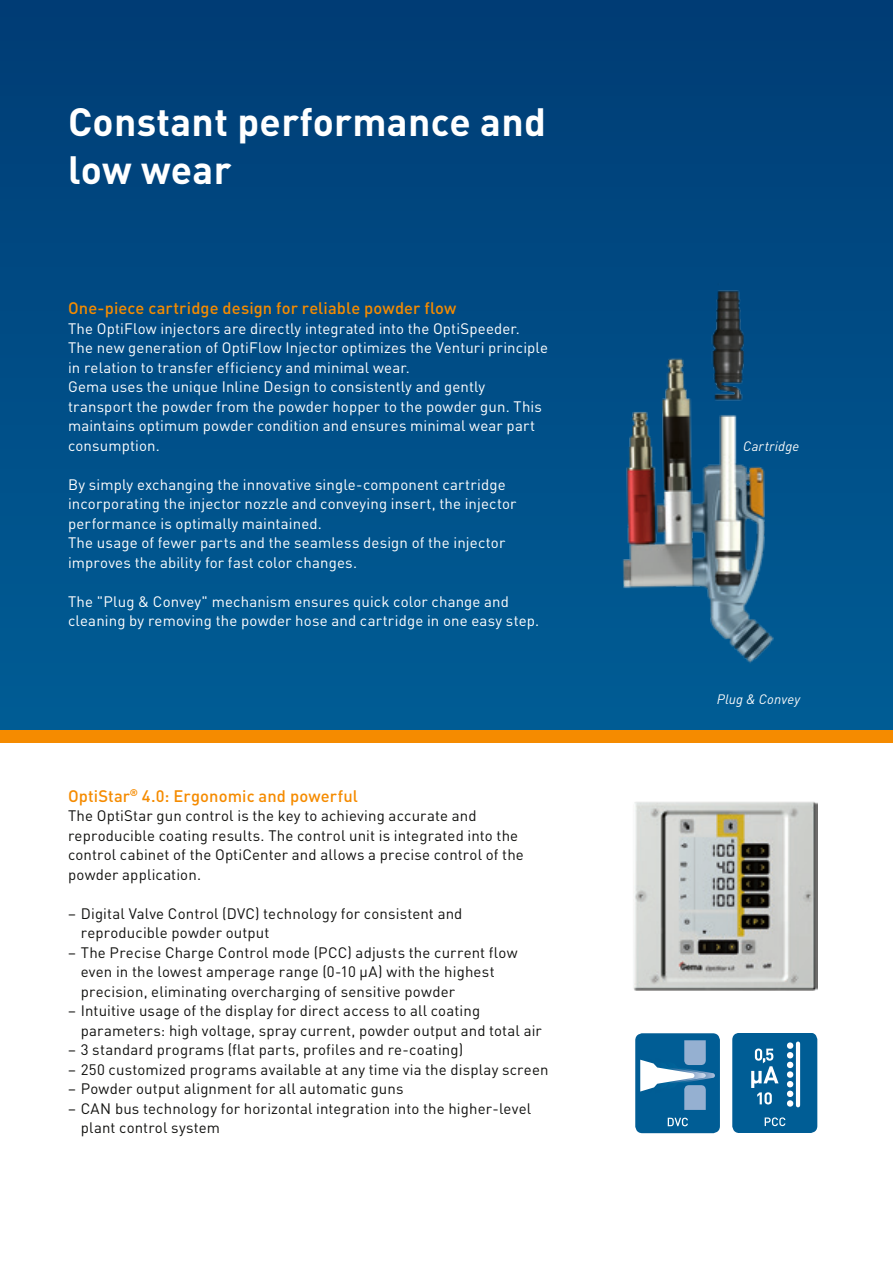
<style>
.page{position:relative;width:893px;height:1263px;background:#fff}
.page>*{position:absolute;margin:0;border:0;box-sizing:border-box;transform-origin:0 0}
.t1{font:700 39px/48px "DIN Pro";letter-spacing:.01em;color:#fff}
.t2{font:500 16.5px "DIN Pro";letter-spacing:.005em;color:#f58b00}
.t3{font:15px/19.5px "DIN Pro";letter-spacing:.01em;color:#11110f}
.t4{font:15px/19.5px "DIN Pro";letter-spacing:.01em;color:#fff}
.t5{font:italic 13.5px "DIN Pro";letter-spacing:.015em;color:#fbfbfb}
</style>
<div class="page">
<div style="left:0;top:0;width:893px;height:737px;background:linear-gradient(to bottom,#003c75,#005d96)"></div>
<div style="left:0;top:730px;width:893px;height:13px;background:#f58b00"></div>
<img style="left:633px;top:802px;width:185px;height:188px">
<div style="left:635px;top:1033px;width:85px;height:100px;background:#005d95;border-radius:7px"></div>
<svg style="left:640px;top:1040px;width:75px;height:70px"></svg>
<svg style="left:668px;top:1118px;width:20px;height:8px"></svg>
<div style="left:732px;top:1033px;width:85px;height:99px;background:#005d95;border-radius:7px"></div>
<svg style="left:751px;top:1048px;width:27px;height:56px"></svg>
<svg style="left:787px;top:1042px;width:7px;height:65px"></svg>
<hr style="left:796px;top:1043px;width:4px;height:62px;background:#fff">
<svg style="left:765px;top:1117px;width:20px;height:9px"></svg>
<img style="left:585px;top:263px;width:199px;height:423px">
<h1 class="t1" style="left:68px;top:93px;width:479px">Constant performance and low wear</h1>
<p class="t2" style="left:68px;top:295px;width:390px">One-piece cartridge design for reliable powder flow</p>
<p class="t4" style="left:68px;top:317px;width:482px">The OptiFlow injectors are directly integrated into the OptiSpeeder.<br>The new generation of OptiFlow Injector optimizes the Venturi principle in relation to transfer efficiency and minimal wear.<br>Gema uses the unique Inline Design to consistently and gently transport the powder from the powder hopper to the powder gun. This maintains optimum powder condition and ensures minimal wear part consumption.</p>
<p class="t4" style="left:68px;top:473px;width:450px">By simply exchanging the innovative single-component cartridge incorporating the injector nozzle and conveying insert, the injector performance is optimally maintained.<br>The usage of fewer parts and the seamless design of the injector improves the ability for fast color changes.</p>
<p class="t4" style="left:68px;top:590px;width:473px">The "Plug &amp; Convey" mechanism ensures quick color change and cleaning by removing the powder hose and cartridge in one easy step.</p>
<p class="t2" style="left:68px;top:782px;width:291px">OptiStar<sup>®</sup> 4.0: Ergonomic and powerful</p>
<p class="t3" style="left:68px;top:804px;width:457px">The OptiStar gun control is the key to achieving accurate and reproducible coating results. The control unit is integrated into the control cabinet of the OptiCenter and allows a precise control of the powder application.</p>
<p class="t3" style="left:81px;top:902px;width:383px;text-indent:-13px">– Digital Valve Control (DVC) technology for consistent and reproducible powder output</p>
<p class="t3" style="left:81px;top:941px;width:438px;text-indent:-13px">– The Precise Charge Control mode (PCC) adjusts the current flow even in the lowest amperage range (0-10 μA) with the highest precision, eliminating overcharging of sensitive powder</p>
<p class="t3" style="left:81px;top:999px;width:463px;text-indent:-13px">– Intuitive usage of the display for direct access to all coating parameters: high voltage, spray current, powder output and total air</p>
<p class="t3" style="left:68px;top:1038px;width:397px">– 3 standard programs (flat parts, profiles and re-coating)</p>
<p class="t3" style="left:68px;top:1058px;width:482px">– 250 customized programs available at any time via the display screen</p>
<p class="t3" style="left:68px;top:1077px;width:337px">– Powder output alignment for all automatic guns</p>
<p class="t3" style="left:81px;top:1097px;width:452px;text-indent:-13px">– CAN bus technology for horizontal integration into the higher-level plant control system</p>
<p class="t5" style="left:743px;top:435px;width:58px">Cartridge</p>
<p class="t5" style="left:717px;top:689px;width:85px">Plug &amp; Convey</p>
</div>
